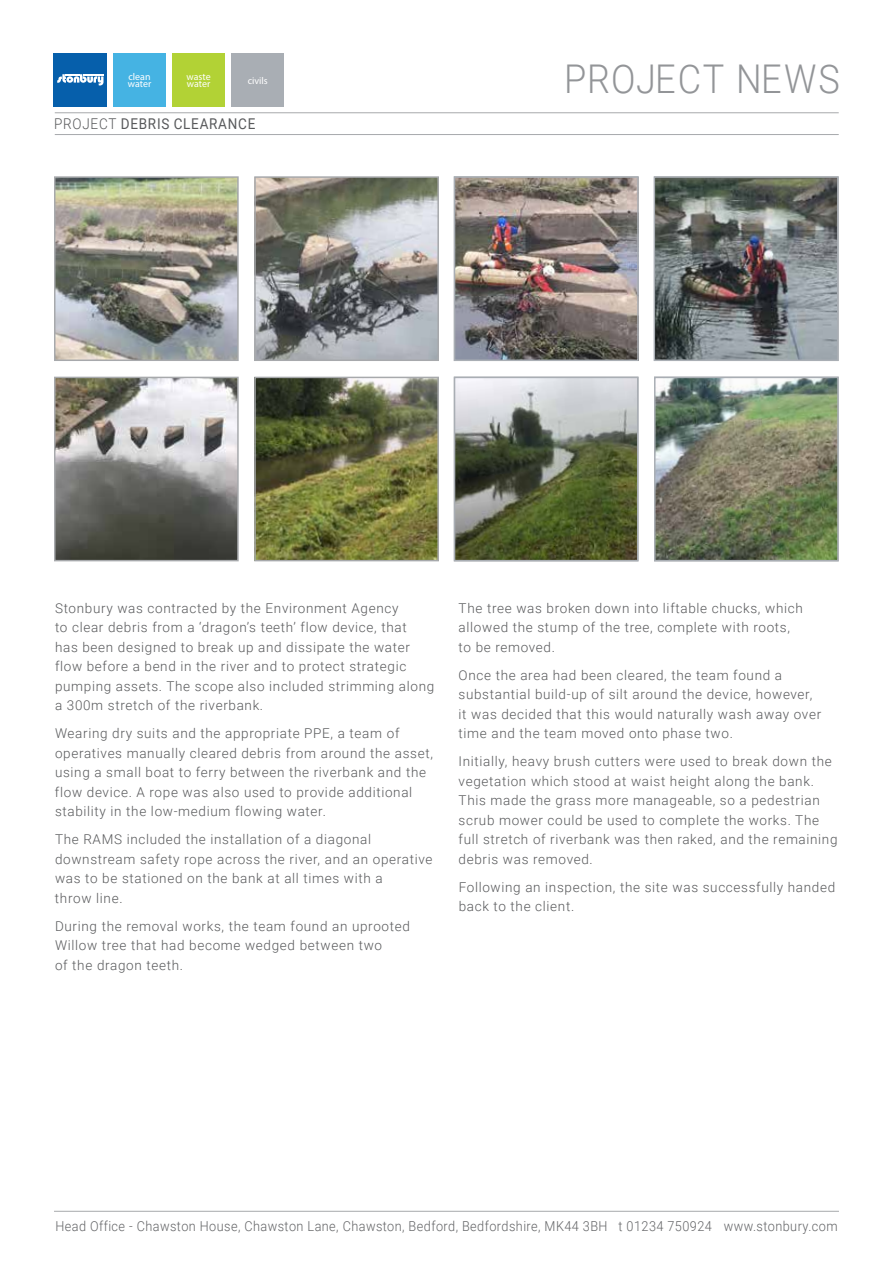
<style>
.page{position:relative;width:893px;height:1263px;background:#fff}
.page>*{position:absolute;margin:0;border:0;box-sizing:border-box;transform-origin:0 0}
.t1{font:300 39.6px "Roboto";letter-spacing:.025em;color:#939598;scale:.91 1}
.t2{font:14.85px "Roboto";letter-spacing:.055em;color:#58595b;scale:.91 1}
.t3{font:300 13.65px "Roboto";letter-spacing:.035em;color:#636466;scale:.93 1}
.t4{font:300 13.5px/19.5px "Roboto";letter-spacing:.05em;color:#58595b}
.t5{font:9.9px/7.8px "Myriad Pro";color:#fff}
.s1{font-weight:300}
</style>
<div class="page">
<img style="left:257px;top:179px;width:179px;height:179px">
<div style="left:254px;top:176px;width:185px;height:185px;border:2px solid #a7a9ac"></div>
<img style="left:57px;top:179px;width:179px;height:179px">
<div style="left:54px;top:176px;width:185px;height:185px;border:2px solid #a7a9ac"></div>
<img style="left:257px;top:380px;width:179px;height:178px">
<div style="left:254px;top:377px;width:185px;height:184px;border:2px solid #a7a9ac"></div>
<img style="left:57px;top:380px;width:179px;height:178px">
<div style="left:54px;top:377px;width:185px;height:184px;border:2px solid #a7a9ac"></div>
<hr style="left:55px;top:112px;width:784px;height:1px;background:#a7a9ac">
<hr style="left:55px;top:134px;width:784px;height:1px;background:#a7a9ac">
<hr style="left:54px;top:1211px;width:785px;height:1px;background:#a7a9ac">
<img style="left:657px;top:380px;width:179px;height:178px">
<div style="left:654px;top:377px;width:185px;height:184px;border:2px solid #a9aeb4"></div>
<img style="left:457px;top:179px;width:179px;height:179px">
<div style="left:454px;top:176px;width:185px;height:185px;border:2px solid #a9aeb4"></div>
<img style="left:457px;top:380px;width:178px;height:178px">
<div style="left:454px;top:377px;width:184px;height:184px;border:2px solid #a9aeb4"></div>
<img style="left:657px;top:179px;width:178px;height:179px">
<div style="left:654px;top:176px;width:184px;height:185px;border:2px solid #a9aeb4"></div>
<div style="left:113px;top:53px;width:53px;height:54px;background:#45b3e3"></div>
<div style="left:231px;top:53px;width:53px;height:54px;background:#a9aeb4"></div>
<div style="left:172px;top:53px;width:53px;height:54px;background:#b2d235"></div>
<div style="left:54px;top:53px;width:53px;height:54px;background:#065fab"></div>
<svg style="left:57px;top:74px;width:47px;height:11px"></svg>
<hr style="left:83px;top:74px;width:20px;height:2px;background:#fff">
<p class="t5" style="left:128px;top:72px;width:25px">clean water</p>
<p class="t5" style="left:248px;top:76px;width:22px">civils</p>
<p class="t5" style="left:187px;top:72px;width:26px">waste water</p>
<p class="t2" style="left:54px;top:113px;width:223px"><span class="s1">PROJECT</span> DEBRIS CLEARANCE</p>
<h1 class="t1" style="left:564px;top:51px;width:305px">PROJECT NEWS</h1>
<p class="t4" style="left:55px;top:598px;width:381px">Stonbury was contracted by the Environment Agency<br>to clear debris from a ‘dragon’s teeth’ flow device, that<br>has been designed to break up and dissipate the water flow before a bend in the river and to protect strategic pumping assets. The scope also included strimming along a 300m stretch of the riverbank.</p>
<p class="t4" style="left:55px;top:723px;width:379px">Wearing dry suits and the appropriate PPE, a team of operatives manually cleared debris from around the asset, using a small boat to ferry between the riverbank and the flow device. A rope was also used to provide additional stability in the low-medium flowing water.</p>
<p class="t4" style="left:55px;top:829px;width:379px">The RAMS included the installation of a diagonal downstream safety rope across the river, and an operative was to be stationed on the bank at all times with a<br>throw line.</p>
<p class="t4" style="left:55px;top:916px;width:356px">During the removal works, the team found an uprooted<br>Willow tree that had become wedged between two<br>of the dragon teeth.</p>
<p class="t4" style="left:459px;top:598px;width:346px">The tree was broken down into liftable chucks, which allowed the stump of the tree, complete with roots, to be removed.</p>
<p class="t4" style="left:459px;top:665px;width:364px">Once the area had been cleared, the team found a substantial build-up of silt around the device, however, it was decided that this would naturally wash away over time and the team moved onto phase two.</p>
<p class="t4" style="left:459px;top:751px;width:380px">Initially, heavy brush cutters were used to break down the vegetation which stood at waist height along the bank.<br>This made the grass more manageable, so a pedestrian scrub mower could be used to complete the works. The full stretch of riverbank was then raked, and the remaining debris was removed.</p>
<p class="t4" style="left:459px;top:877px;width:378px">Following an inspection, the site was successfully handed back to the client.</p>
<p class="t3" style="left:55px;top:1217px;width:843px">Head Office - Chawston House, Chawston Lane, Chawston, Bedford, Bedfordshire, MK44 3BH t 01234 750924 www.stonbury.com</p>
</div>
